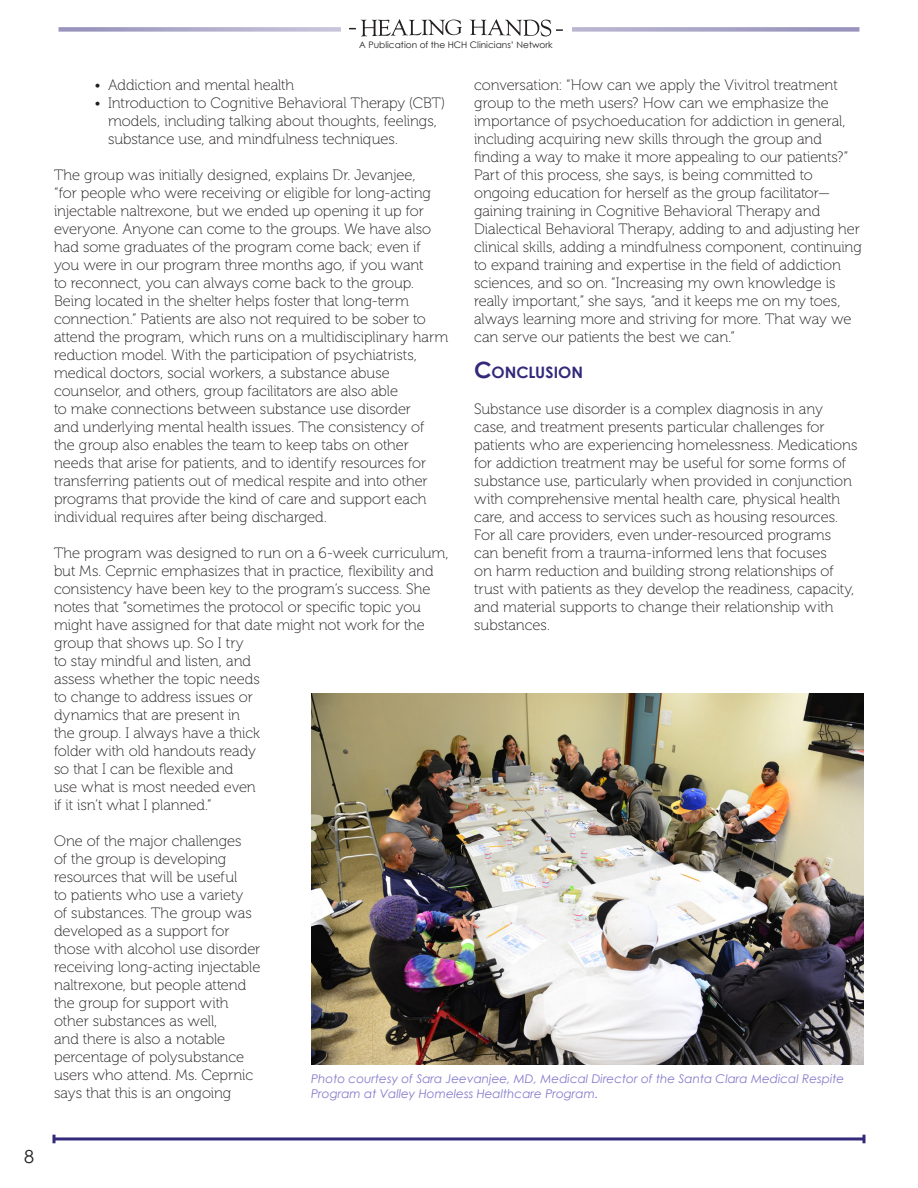
<style>
.page{position:relative;width:918px;height:1188px;background:#fff}
.page>*{position:absolute;margin:0;border:0;box-sizing:border-box;transform-origin:0 0}
.t1{font:18px "Century Gothic";color:#231f20}
.Main_Paragraph{font:700 15.75px "Century Gothic";color:#33297b}
.Main_Paragraph-2{font:15px/18px "Museo Cyrl 100";color:#231f20}
.t2{font:italic 12px/14.4px "Century Gothic";color:#847acb}
.t3{font:9px "Century Gothic";color:#231f20}
.s1{font-size:22.5px}
</style>
<div class="page">
<hr style="left:54px;top:1137px;width:810px;height:3px;background:#33297b">
<svg style="left:52px;top:1135px;width:4px;height:8px"></svg>
<svg style="left:862px;top:1135px;width:4px;height:8px"></svg>
<svg style="left:59px;top:27px;width:800px;height:5px;background:#b4b0cd"></svg>
<div style="left:341px;top:8px;width:231px;height:48px;background:#fff"></div>
<svg style="left:349px;top:19px;width:214px;height:18px"></svg>
<img style="left:312px;top:694px;width:552px;height:371px">
<p class="t1" style="left:24px;top:1144px;width:11px">8</p>
<p class="t3" style="left:359px;top:38px;width:195px">A Publication of the HCH Clinicians’ Network</p>
<p class="Main_Paragraph-2" style="left:474px;top:76px;width:389px">conversation: “How can we apply the Vivitrol treatment group to the meth users? How can we emphasize the importance of psychoeducation for addiction in general, including acquiring new skills through the group and finding a way to make it more appealing to our patients?” Part of this process, she says, is being committed to ongoing education for herself as the group facilitator— gaining training in Cognitive Behavioral Therapy and Dialectical Behavioral Therapy, adding to and adjusting her clinical skills, adding a mindfulness component, continuing to expand training and expertise in the field of addiction sciences, and so on. “Increasing my own knowledge is really important,” she says, “and it keeps me on my toes, always learning more and striving for more. That way we can serve our patients the best we can.”</p>
<p class="Main_Paragraph" style="left:474px;top:360px;width:111px"><span class="s1">C</span>ONCLUSION</p>
<p class="Main_Paragraph-2" style="left:474px;top:400px;width:385px">Substance use disorder is a complex diagnosis in any case, and treatment presents particular challenges for patients who are experiencing homelessness. Medications for addiction treatment may be useful for some forms of substance use, particularly when provided in conjunction with comprehensive mental health care, physical health care, and access to services such as housing resources.<br>For all care providers, even under-resourced programs can benefit from a trauma-informed lens that focuses<br>on harm reduction and building strong relationships of trust with patients as they develop the readiness, capacity, and material supports to change their relationship with substances.</p>
<p class="Main_Paragraph-2" style="left:94px;top:76px;width:201px">• Addiction and mental health</p>
<p class="Main_Paragraph-2" style="left:108px;top:94px;width:338px;text-indent:-14px">• Introduction to Cognitive Behavioral Therapy (CBT) models, including talking about thoughts, feelings, substance use, and mindfulness techniques.</p>
<p class="Main_Paragraph-2" style="left:54px;top:166px;width:396px">The group was initially designed, explains Dr. Jevanjee,<br>“for people who were receiving or eligible for long-acting injectable naltrexone, but we ended up opening it up for everyone. Anyone can come to the groups. We have also had some graduates of the program come back; even if you were in our program three months ago, if you want<br>to reconnect, you can always come back to the group.<br>Being located in the shelter helps foster that long-term connection.” Patients are also not required to be sober to attend the program, which runs on a multidisciplinary harm reduction model. With the participation of psychiatrists, medical doctors, social workers, a substance abuse counselor, and others, group facilitators are also able<br>to make connections between substance use disorder<br>and underlying mental health issues. The consistency of the group also enables the team to keep tabs on other needs that arise for patients, and to identify resources for transferring patients out of medical respite and into other programs that provide the kind of care and support each individual requires after being discharged.</p>
<p class="Main_Paragraph-2" style="left:54px;top:544px;width:396px">The program was designed to run on a 6-week curriculum, but Ms. Ceprnic emphasizes that in practice, flexibility and consistency have been key to the program’s success. She notes that “sometimes the protocol or specific topic you might have assigned for that date might not work for the group that shows up. So I try<br>to stay mindful and listen, and<br>assess whether the topic needs<br>to change to address issues or<br>dynamics that are present in<br>the group. I always have a thick<br>folder with old handouts ready<br>so that I can be flexible and<br>use what is most needed even<br>if it isn’t what I planned.”</p>
<p class="Main_Paragraph-2" style="left:54px;top:832px;width:208px">One of the major challenges<br>of the group is developing resources that will be useful<br>to patients who use a variety of substances. The group was developed as a support for those with alcohol use disorder receiving long-acting injectable naltrexone, but people attend the group for support with other substances as well,<br>and there is also a notable percentage of polysubstance users who attend. Ms. Ceprnic says that this is an ongoing</p>
<p class="t2" style="left:311px;top:1072px;width:535px">Photo courtesy of Sara Jeevanjee, MD, Medical Director of the Santa Clara Medical Respite<br>Program at Valley Homeless Healthcare Program.</p>
</div>
